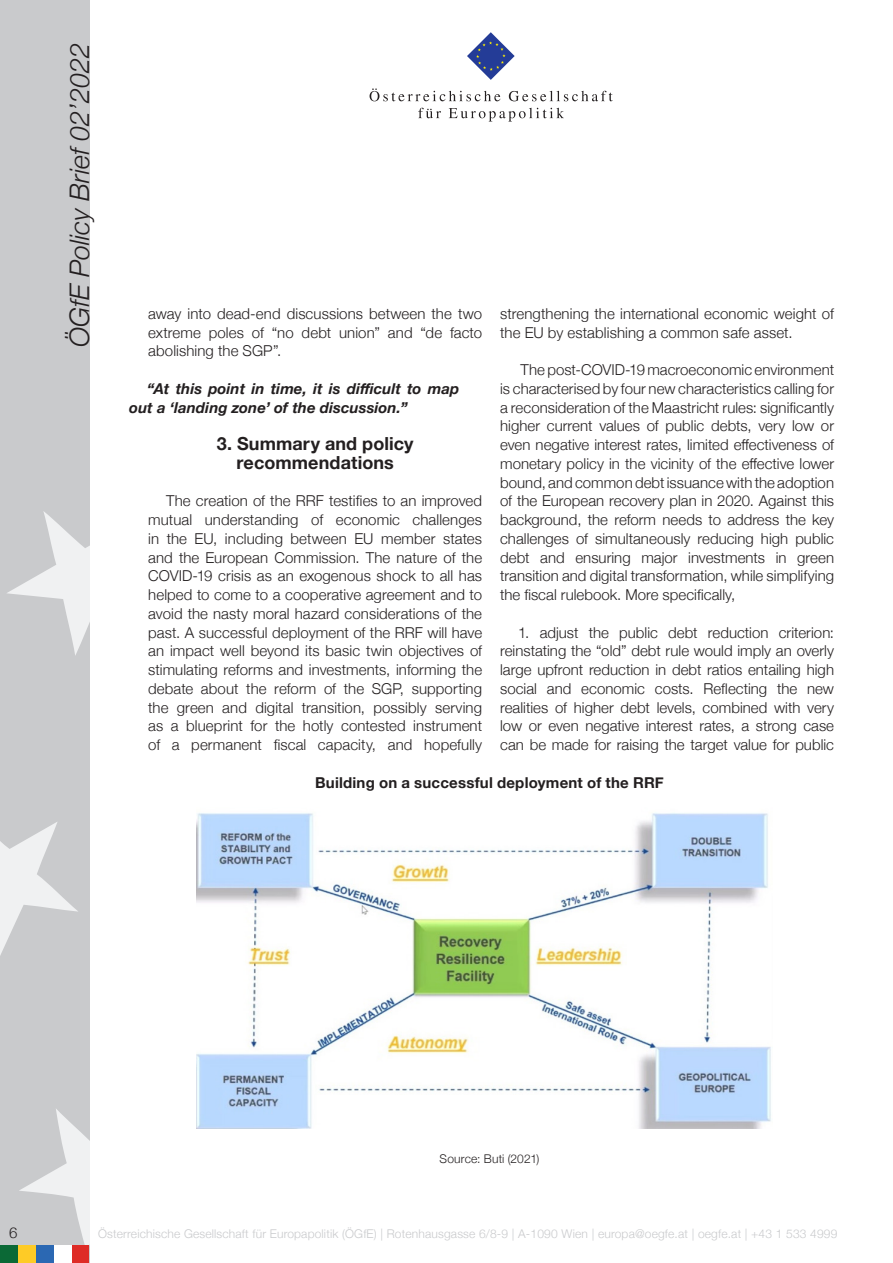
<style>
.page{position:relative;width:893px;height:1263px;background:#fff}
.page>*{position:absolute;margin:0;border:0;box-sizing:border-box;transform-origin:0 0}
.t1{font:italic 300 27px "Helvetica Neue";color:#231f20}
.Zwischenüberschrift{font:700 18px/18.8px "Helvetica Neue";letter-spacing:.005em;color:#231f20;text-align:center}
.Standard_Paragraph{font:300 15px/18.8px "Helvetica Neue";letter-spacing:.005em;color:#231f20;text-align:justify}
.Standard_Paragraph-2{font:italic 700 15px/18.8px "Helvetica Neue";letter-spacing:.005em;color:#231f20}
.Standard_Paragraph-3{font:700 15px "Helvetica Neue";letter-spacing:.015em;color:#231f20}
.t2{font:300 12px "Helvetica Neue";letter-spacing:.015em;color:#c9cacc}
.Bildunterschrift{font:300 12px "Helvetica Neue";letter-spacing:.015em;color:#231f20}
</style>
<div class="page">
<div style="left:0;top:0;width:89px;height:1263px;background:#c9cacc"></div>
<svg style="left:19px;top:1109px;width:70px;height:136px"></svg>
<svg style="left:0;top:822px;width:78px;height:134px"></svg>
<svg style="left:7px;top:511px;width:82px;height:144px"></svg>
<div style="left:18px;top:1245px;width:18px;height:18px;background:#fecb26"></div>
<div style="left:36px;top:1245px;width:18px;height:18px;background:#2b68b3"></div>
<div style="left:71px;top:1245px;width:18px;height:18px;background:#de2b26"></div>
<div style="left:0;top:1245px;width:18px;height:18px;background:#0b6936"></div>
<div style="left:54px;top:1245px;width:17px;height:18px;background:#fff"></div>
<svg style="left:467px;top:32px;width:48px;height:48px"></svg>
<svg style="left:370px;top:88px;width:130px;height:13px"></svg>
<svg style="left:509px;top:91px;width:104px;height:10px"></svg>
<svg style="left:418px;top:108px;width:23px;height:10px"></svg>
<svg style="left:449px;top:108px;width:115px;height:14px"></svg>
<img style="left:197px;top:813px;width:574px;height:315px">
<h1 class="t1" style="left:58px;top:347px;width:305px;rotate:-90deg">ÖGfE Policy Brief 02’2022</h1>
<p class="Standard_Paragraph" style="left:148px;top:303px;width:335px">away into dead-end discussions between the two extreme poles of “no debt union” and “de facto abolishing the SGP”.</p>
<p class="Standard_Paragraph" style="left:500px;top:303px;width:335px">strengthening the international economic weight of the EU by establishing a common safe asset.</p>
<p class="Standard_Paragraph" style="left:500px;top:359px;width:335px;text-indent:21px">The post-COVID-19 macroeconomic environment is characterised by four new characteristics calling for a reconsideration of the Maastricht rules: significantly higher current values of public debts, very low or even negative interest rates, limited effectiveness of monetary policy in the vicinity of the effective lower bound, and common debt issuance with the adoption of the European recovery plan in 2020. Against this background, the reform needs to address the key challenges of simultaneously reducing high public debt and ensuring major investments in green transition and digital transformation, while simplifying the fiscal rulebook. More specifically,</p>
<p class="Standard_Paragraph" style="left:500px;top:622px;width:335px;text-indent:18px">1. adjust the public debt reduction criterion: reinstating the “old” debt rule would imply an overly large upfront reduction in debt ratios entailing high social and economic costs. Reflecting the new realities of higher debt levels, combined with very low or even negative interest rates, a strong case can be made for raising the target value for public</p>
<p class="Standard_Paragraph-3" style="left:315px;top:770px;width:350px">Building on a successful deployment of the RRF</p>
<p class="Standard_Paragraph-2" style="left:129px;top:379px;width:332px;text-indent:18px">“At this point in time, it is difficult to map out a ‘landing zone’ of the discussion.”</p>
<p class="Zwischenüberschrift" style="left:217px;top:435px;width:198px">3. Summary and policy recommendations</p>
<p class="Standard_Paragraph" style="left:148px;top:490px;width:335px;text-indent:18px">The creation of the RRF testifies to an improved mutual understanding of economic challenges in the EU, including between EU member states and the European Commission. The nature of the COVID-19 crisis as an exogenous shock to all has helped to come to a cooperative agreement and to avoid the nasty moral hazard considerations of the past. A successful deployment of the RRF will have an impact well beyond its basic twin objectives of stimulating reforms and investments, informing the debate about the reform of the SGP, supporting the green and digital transition, possibly serving as a blueprint for the hotly contested instrument of a permanent fiscal capacity, and hopefully</p>
<p class="Bildunterschrift" style="left:440px;top:1149px;width:101px">Source: Buti (2021)</p>
<p class="Standard_Paragraph" style="left:9px;top:1222px;width:10px">6</p>
<p class="t2" style="left:98px;top:1224px;width:741px">Österreichische Gesellschaft für Europapolitik (ÖGfE) | Rotenhausgasse 6/8-9 | A-1090 Wien | europa@oegfe.at | oegfe.at | +43 1 533 4999</p>
</div>
